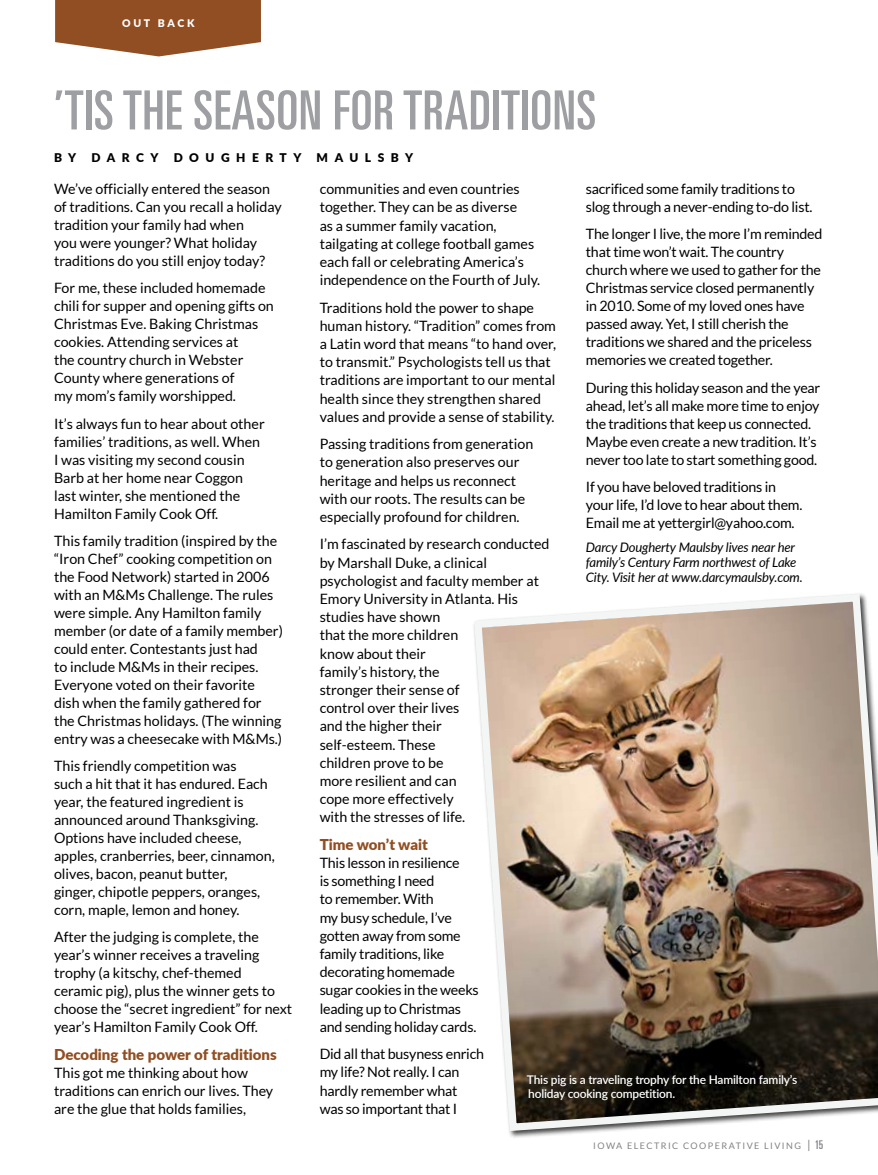
<style>
.page{position:relative;width:878px;height:1175px;background:#fff}
.page>*{position:absolute;margin:0;border:0;box-sizing:border-box;transform-origin:0 0}
.t1{font:ultra-condensed 54px "Univers";letter-spacing:.01em;color:#9d9fa2}
.t2{font:900 15px "Lato";color:#914e22}
.t3{font:14.25px/18px "Lato";color:#000}
.t4{font:italic 13.2px/14.9px "Lato";letter-spacing:-.015em;color:#000}
.t5{font:600 12px/14.4px "Lato";letter-spacing:-.015em;color:#fff}
.t6{font:900 12px "Lato";letter-spacing:.54em;color:#000}
.t7{font:900 10.5px "Lato";letter-spacing:.26em;color:#fff}
.t8{font:9px "Lato";letter-spacing:.16em;color:#808285}
.s1{font-size:12px}
.s2{font-family:"Univers";font-stretch:ultra-condensed;font-size:12px}
</style>
<div class="page">
<svg style="left:55px;top:0;width:206px;height:56px;background:#9e633c"></svg>
<img style="left:473px;top:593px;width:405px;height:541px">
<p class="t7" style="left:122px;top:15px;width:74px">OUT BACK</p>
<h1 class="t1" style="left:54px;top:79px;width:543px">’TIS THE SEASON FOR TRADITIONS</h1>
<p class="t6" style="left:54px;top:149px;width:24px">B Y</p>
<p class="t6" style="left:91px;top:149px;width:68px">DARCY</p>
<p class="t6" style="left:174px;top:149px;width:129px">DOUGHERTY</p>
<p class="t6" style="left:316px;top:149px;width:98px">MAULSBY</p>
<p class="t3" style="left:54px;top:180px;width:229px">We’ve officially entered the season of traditions. Can you recall a holiday tradition your family had when<br>you were younger? What holiday traditions do you still enjoy today?</p>
<p class="t3" style="left:54px;top:279px;width:221px">For me, these included homemade chili for supper and opening gifts on<br>Christmas Eve. Baking Christmas cookies. Attending services at<br>the country church in Webster<br>County where generations of<br>my mom’s family worshipped.</p>
<p class="t3" style="left:54px;top:414px;width:212px">It’s always fun to hear about other families’ traditions, as well. When<br>I was visiting my second cousin<br>Barb at her home near Coggon last winter, she mentioned the<br>Hamilton Family Cook Off.</p>
<p class="t3" style="left:54px;top:531px;width:230px">This family tradition (inspired by the “Iron Chef” cooking competition on the Food Network) started in 2006 with an M&amp;Ms Challenge. The rules were simple. Any Hamilton family member (or date of a family member) could enter. Contestants just had<br>to include M&amp;Ms in their recipes.<br>Everyone voted on their favorite dish when the family gathered for the Christmas holidays. (The winning entry was a cheesecake with M&amp;Ms.)</p>
<p class="t3" style="left:54px;top:756px;width:222px">This friendly competition was<br>such a hit that it has endured. Each year, the featured ingredient is announced around Thanksgiving.<br>Options have included cheese, apples, cranberries, beer, cinnamon, olives, bacon, peanut butter,<br>ginger, chipotle peppers, oranges, corn, maple, lemon and honey.</p>
<p class="t3" style="left:54px;top:928px;width:240px">After the judging is complete, the year’s winner receives a traveling trophy (a kitschy, chef-themed ceramic pig), plus the winner gets to choose the “secret ingredient” for next year’s Hamilton Family Cook Off.</p>
<p class="t2" style="left:54px;top:1042px;width:224px">Decoding the power of traditions</p>
<p class="t3" style="left:54px;top:1063px;width:221px">This got me thinking about how traditions can enrich our lives. They are the glue that holds families,</p>
<p class="t3" style="left:320px;top:180px;width:222px">communities and even countries together. They can be as diverse<br>as a summer family vacation, tailgating at college football games each fall or celebrating America’s independence on the Fourth of July.</p>
<p class="t3" style="left:320px;top:298px;width:238px">Traditions hold the power to shape human history. “Tradition” comes from a Latin word that means “to hand over, to transmit.” Psychologists tell us that traditions are important to our mental health since they strengthen shared values and provide a sense of stability.</p>
<p class="t3" style="left:320px;top:435px;width:215px">Passing traditions from generation to generation also preserves our heritage and helps us reconnect with our roots. The results can be especially profound for children.</p>
<p class="t3" style="left:320px;top:535px;width:231px">I’m fascinated by research conducted by Marshall Duke, a clinical psychologist and faculty member at<br>Emory University in Atlanta. His studies have shown<br>that the more children<br>know about their<br>family’s history, the<br>stronger their sense of<br>control over their lives<br>and the higher their<br>self-esteem. These<br>children prove to be<br>more resilient and can<br>cope more effectively<br>with the stresses of life.</p>
<p class="t2" style="left:320px;top:833px;width:110px">Time won’t wait</p>
<p class="t3" style="left:320px;top:853px;width:161px">This lesson in resilience<br>is something I need<br>to remember. With<br>my busy schedule, I’ve gotten away from some family traditions, like decorating homemade sugar cookies in the weeks leading up to Christmas and sending holiday cards.</p>
<p class="t3" style="left:320px;top:1044px;width:166px">Did all that busyness enrich my life? Not really. I can hardly remember what was so important that I</p>
<p class="t3" style="left:586px;top:180px;width:228px">sacrificed some family traditions to slog through a never-ending to-do list.</p>
<p class="t3" style="left:586px;top:225px;width:238px">The longer I live, the more I’m reminded that time won’t wait. The country church where we used to gather for the Christmas service closed permanently in 2010. Some of my loved ones have passed away. Yet, I still cherish the traditions we shared and the priceless memories we created together.</p>
<p class="t3" style="left:586px;top:378px;width:236px">During this holiday season and the year ahead, let’s all make more time to enjoy the traditions that keep us connected.<br>Maybe even create a new tradition. It’s never too late to start something good.</p>
<p class="t3" style="left:586px;top:477px;width:218px">If you have beloved traditions in your life, I’d love to hear about them.<br>Email me at yettergirl@yahoo.com.</p>
<p class="t4" style="left:586px;top:539px;width:218px">Darcy Dougherty Maulsby lives near her family’s Century Farm northwest of Lake<br>City. Visit her at www.darcymaulsby.com.</p>
<p class="t5" style="left:527px;top:1071px;width:272px">This pig is a traveling trophy for the Hamilton family’s holiday cooking competition.</p>
<p class="t8" style="left:593px;top:1141px;width:232px">IOWA ELECTRIC COOPERATIVE LIVING <span class="s1">|</span> <span class="s2">15</span></p>
</div>
